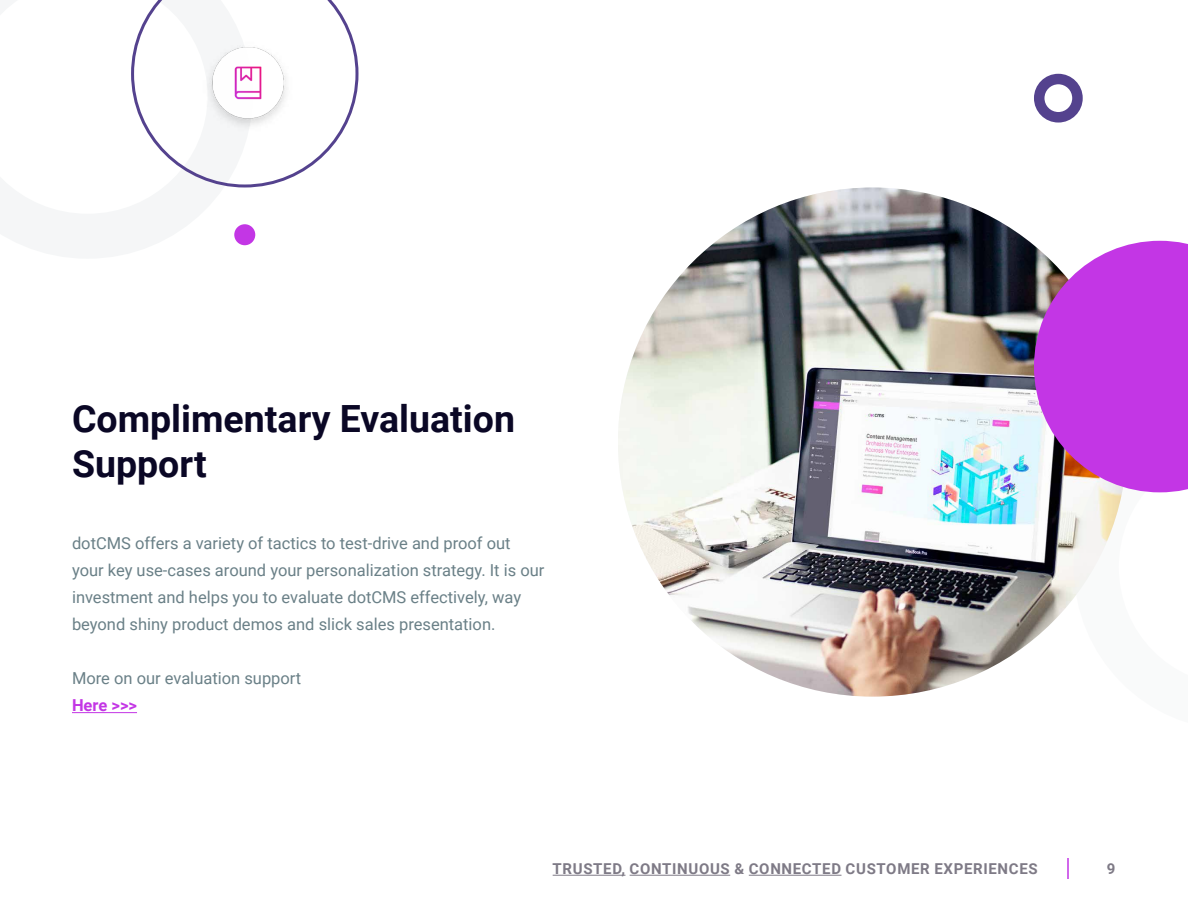
<style>
.page{position:relative;width:1188px;height:918px;background:#fff}
.page>*{position:absolute;margin:0;border:0;box-sizing:border-box;transform-origin:0 0}
.t1{font:700 37.5px/45px "Roboto";color:#0a0725}
.t2{font:16.5px/27px "Roboto";color:#6a8087}
.t3{font:700 16.5px "Roboto";color:#c336e5}
.t4{font:700 15px "Roboto";letter-spacing:.045em;color:#7e7a86}
</style>
<div class="page">
<hr style="left:1067px;top:858px;width:2px;height:21px;background:#c336e5">
<hr style="left:553px;top:875px;width:72px;height:1px;background:#7e7a86">
<hr style="left:630px;top:875px;width:100px;height:1px;background:#7e7a86">
<hr style="left:749px;top:875px;width:92px;height:1px;background:#7e7a86">
<hr style="left:72px;top:712px;width:65px;height:1px;background:#c336e5">
<img style="left:618px;top:188px;width:509px;height:509px;border-radius:255px">
<svg style="left:1034px;top:241px;width:154px;height:398px"></svg>
<div style="left:234px;top:224px;width:21px;height:21px;background:#c336e5;border-radius:50%"></div>
<svg style="left:131px;top:0;width:227px;height:188px"></svg>
<img style="left:199px;top:38px;width:98px;height:98px">
<div style="left:1034px;top:74px;width:49px;height:49px;border:10px solid #54428e;border-radius:50%"></div>
<h1 class="t1" style="left:72px;top:395px;width:445px">Complimentary Evaluation<br>Support</h1>
<p class="t2" style="left:72px;top:529px;width:474px">dotCMS offers a variety of tactics to test-drive and proof out your key use-cases around your personalization strategy. It is our investment and helps you to evaluate dotCMS effectively, way beyond shiny product demos and slick sales presentation.</p>
<p class="t2" style="left:72px;top:664px;width:231px">More on our evaluation support</p>
<p class="t3" style="left:72px;top:694px;width:67px">Here &gt;&gt;&gt;</p>
<p class="t4" style="left:553px;top:858px;width:487px">TRUSTED, CONTINUOUS &amp; CONNECTED CUSTOMER EXPERIENCES</p>
<p class="t4" style="left:1107px;top:858px;width:10px">9</p>
</div>
